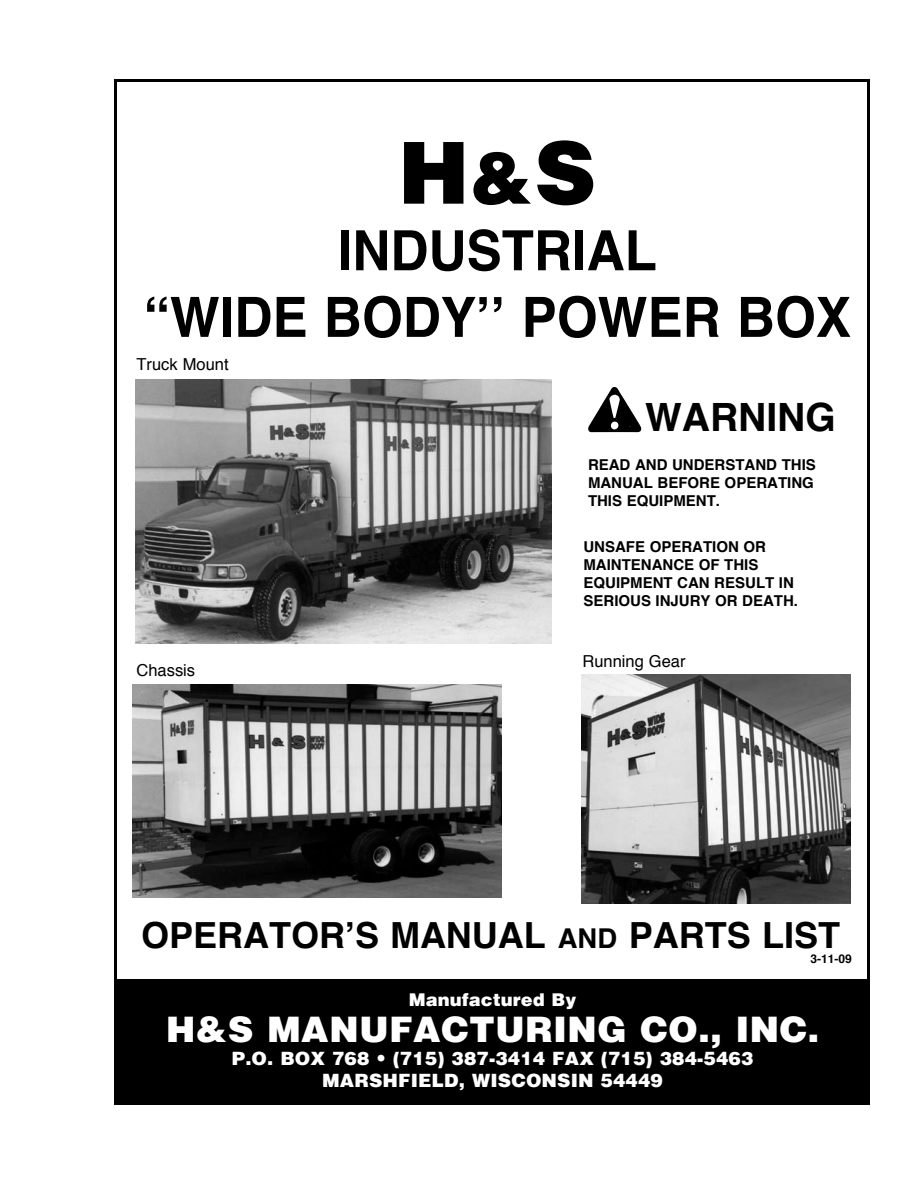
<style>
.page{position:relative;width:918px;height:1188px;background:#fff}
.page>*{position:absolute;margin:0;border:0;box-sizing:border-box;transform-origin:0 0}
.t1{font:900 87px "Helvetica";color:#000}
.t2{font:700 55.5px/66.6px "Helvetica";color:#000;text-align:center;scale:.95 1}
.t3{font:700 39px "Helvetica";color:#000}
.t4{font:700 36px "Helvetica";color:#000}
.t5{font:900 36px "Helvetica";color:#fff}
.t6{font:900 18.75px/22.5px "Helvetica";color:#fff;text-align:center}
.t7{font:900 18px "Helvetica";color:#fff}
.t8{font:16.5px "Helvetica";color:#000}
.t9{font:700 15px/18px "Helvetica";color:#000}
.t10{font:700 12px "Helvetica";color:#000}
.s1{font-size:72px}
.s2{font-size:27.3px}
</style>
<div class="page">
<div style="left:114px;top:79px;width:756px;height:1026px;background:#fff;border:3px solid #000"></div>
<svg style="left:588px;top:387px;width:53px;height:45px"></svg>
<img style="left:135px;top:380px;width:417px;height:264px">
<img style="left:581px;top:675px;width:269px;height:228px">
<img style="left:133px;top:685px;width:369px;height:213px">
<div style="left:116px;top:979px;width:753px;height:125px;background:#000"></div>
<h1 class="t1" style="left:398px;top:120px;width:201px">H<span class="s1">&amp;</span>S</h1>
<h2 class="t2" style="left:144px;top:214px;width:746px">INDUSTRIAL<br>“WIDE BODY’’ POWER BOX</h2>
<p class="t8" style="left:136px;top:350px;width:94px">Truck Mount</p>
<h3 class="t3" style="left:645px;top:382px;width:192px">WARNING</h3>
<p class="t9" style="left:588px;top:455px;width:229px">READ AND UNDERSTAND THIS<br>MANUAL BEFORE OPERATING<br>THIS EQUIPMENT.</p>
<p class="t9" style="left:584px;top:536px;width:216px">UNSAFE OPERATION OR<br>MAINTENANCE OF THIS<br>EQUIPMENT CAN RESULT IN<br>SERIOUS INJURY OR DEATH.</p>
<p class="t8" style="left:136px;top:656px;width:60px">Chassis</p>
<p class="t8" style="left:582px;top:647px;width:105px">Running Gear</p>
<h3 class="t4" style="left:141px;top:903px;width:701px">OPERATOR’S MANUAL <span class="s2">and</span> PARTS LIST</h3>
<p class="t10" style="left:811px;top:948px;width:43px">3-11-09</p>
<p class="t7" style="left:409px;top:989px;width:169px">Manufactured By</p>
<h3 class="t5" style="left:166px;top:1008px;width:655px">H&amp;S MANUFACTURING CO., INC.</h3>
<p class="t6" style="left:232px;top:1047px;width:523px">P.O. BOX 768 • (715) 387-3414 FAX (715) 384-5463<br>MARSHFIELD, WISCONSIN 54449</p>
</div>
